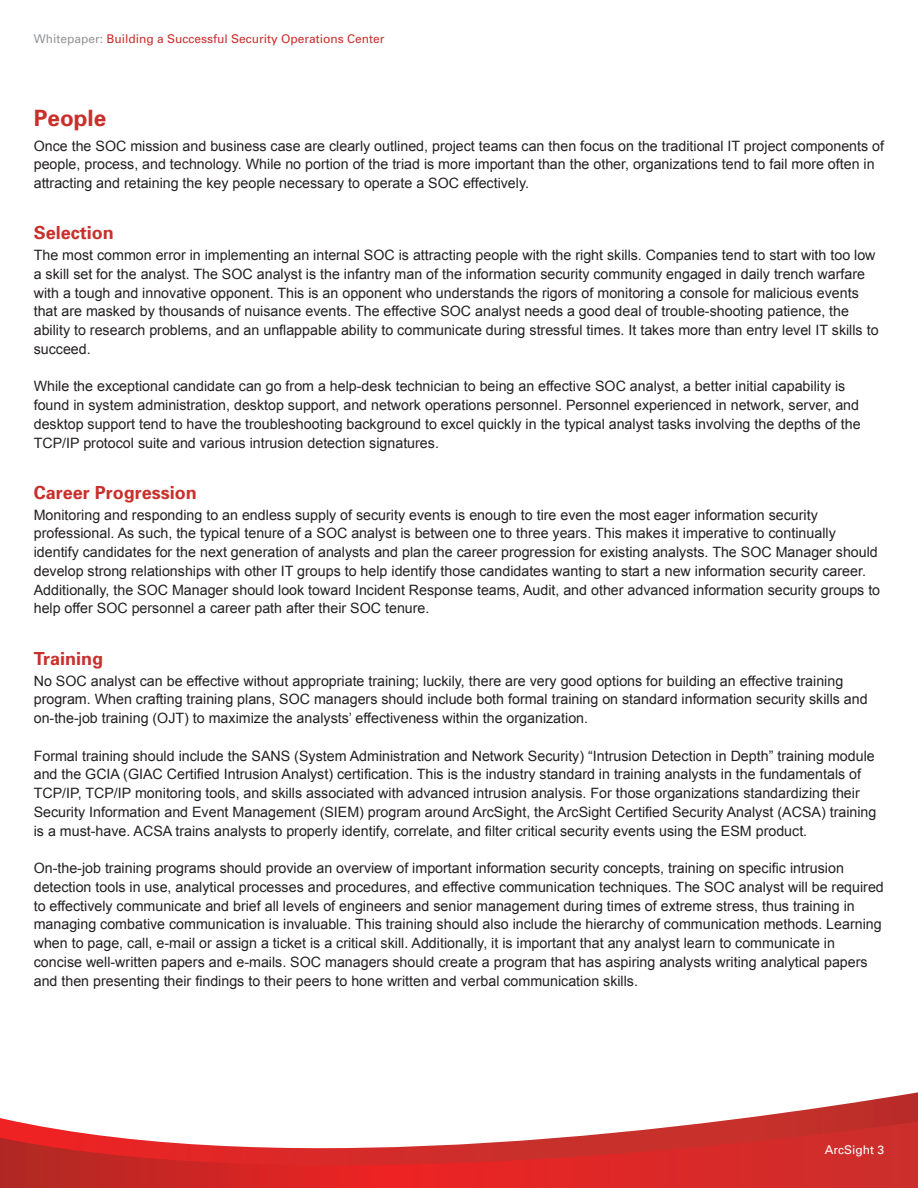
<style>
.page{position:relative;width:918px;height:1188px;background:#fff}
.page>*{position:absolute;margin:0;border:0;box-sizing:border-box;transform-origin:0 0}
.t1{font:700 22.5px "Univers";color:#c8302c}
.t2{font:700 18px "Univers";color:#c8302c}
.t3{font:14.25px/18.8px "Arial";color:#231f20}
.t4{font:12px "Univers";color:#c8302c}
.t5{font:12px "Univers";color:#fff}
.s1{color:#939598}
</style>
<div class="page">
<svg style="left:0;top:1092px;width:918px;height:29px"></svg>
<svg style="left:0;top:1121px;width:918px;height:67px"></svg>
<p class="t4" style="left:34px;top:32px;width:352px"><span class="s1">Whitepaper:</span> Building a Successful Security Operations Center</p>
<h1 class="t1" style="left:34px;top:104px;width:74px">People</h1>
<p class="t3" style="left:34px;top:136px;width:852px">Once the SOC mission and business case are clearly outlined, project teams can then focus on the traditional IT project components of people, process, and technology. While no portion of the triad is more important than the other, organizations tend to fail more often in attracting and retaining the key people necessary to operate a SOC effectively.</p>
<p class="t2" style="left:34px;top:221px;width:82px">Selection</p>
<p class="t3" style="left:34px;top:246px;width:846px">The most common error in implementing an internal SOC is attracting people with the right skills. Companies tend to start with too low a skill set for the analyst. The SOC analyst is the infantry man of the information security community engaged in daily trench warfare with a tough and innovative opponent. This is an opponent who understands the rigors of monitoring a console for malicious events that are masked by thousands of nuisance events. The effective SOC analyst needs a good deal of trouble-shooting patience, the ability to research problems, and an unflappable ability to communicate during stressful times. It takes more than entry level IT skills to succeed.</p>
<p class="t3" style="left:34px;top:377px;width:828px">While the exceptional candidate can go from a help-desk technician to being an effective SOC analyst, a better initial capability is found in system administration, desktop support, and network operations personnel. Personnel experienced in network, server, and desktop support tend to have the troubleshooting background to excel quickly in the typical analyst tasks involving the depths of the TCP/IP protocol suite and various intrusion detection signatures.</p>
<p class="t2" style="left:34px;top:481px;width:165px">Career Progression</p>
<p class="t3" style="left:34px;top:505px;width:848px">Monitoring and responding to an endless supply of security events is enough to tire even the most eager information security professional. As such, the typical tenure of a SOC analyst is between one to three years. This makes it imperative to continually identify candidates for the next generation of analysts and plan the career progression for existing analysts. The SOC Manager should develop strong relationships with other IT groups to help identify those candidates wanting to start a new information security career.<br>Additionally, the SOC Manager should look toward Incident Response teams, Audit, and other advanced information security groups to help offer SOC personnel a career path after their SOC tenure.</p>
<p class="t2" style="left:34px;top:647px;width:71px">Training</p>
<p class="t3" style="left:34px;top:671px;width:835px">No SOC analyst can be effective without appropriate training; luckily, there are very good options for building an effective training program. When crafting training plans, SOC managers should include both formal training on standard information security skills and on-the-job training (OJT) to maximize the analysts’ effectiveness within the organization.</p>
<p class="t3" style="left:34px;top:746px;width:844px">Formal training should include the SANS (System Administration and Network Security) “Intrusion Detection in Depth” training module and the GCIA (GIAC Certified Intrusion Analyst) certification. This is the industry standard in training analysts in the fundamentals of TCP/IP, TCP/IP monitoring tools, and skills associated with advanced intrusion analysis. For those organizations standardizing their Security Information and Event Management (SIEM) program around ArcSight, the ArcSight Certified Security Analyst (ACSA) training is a must-have. ACSA trains analysts to properly identify, correlate, and filter critical security events using the ESM product.</p>
<p class="t3" style="left:34px;top:859px;width:852px">On-the-job training programs should provide an overview of important information security concepts, training on specific intrusion detection tools in use, analytical processes and procedures, and effective communication techniques. The SOC analyst will be required to effectively communicate and brief all levels of engineers and senior management during times of extreme stress, thus training in managing combative communication is invaluable. This training should also include the hierarchy of communication methods. Learning when to page, call, e-mail or assign a ticket is a critical skill. Additionally, it is important that any analyst learn to communicate in concise well-written papers and e-mails. SOC managers should create a program that has aspiring analysts writing analytical papers and then presenting their findings to their peers to hone written and verbal communication skills.</p>
<p class="t5" style="left:825px;top:1142px;width:61px">ArcSight 3</p>
</div>
